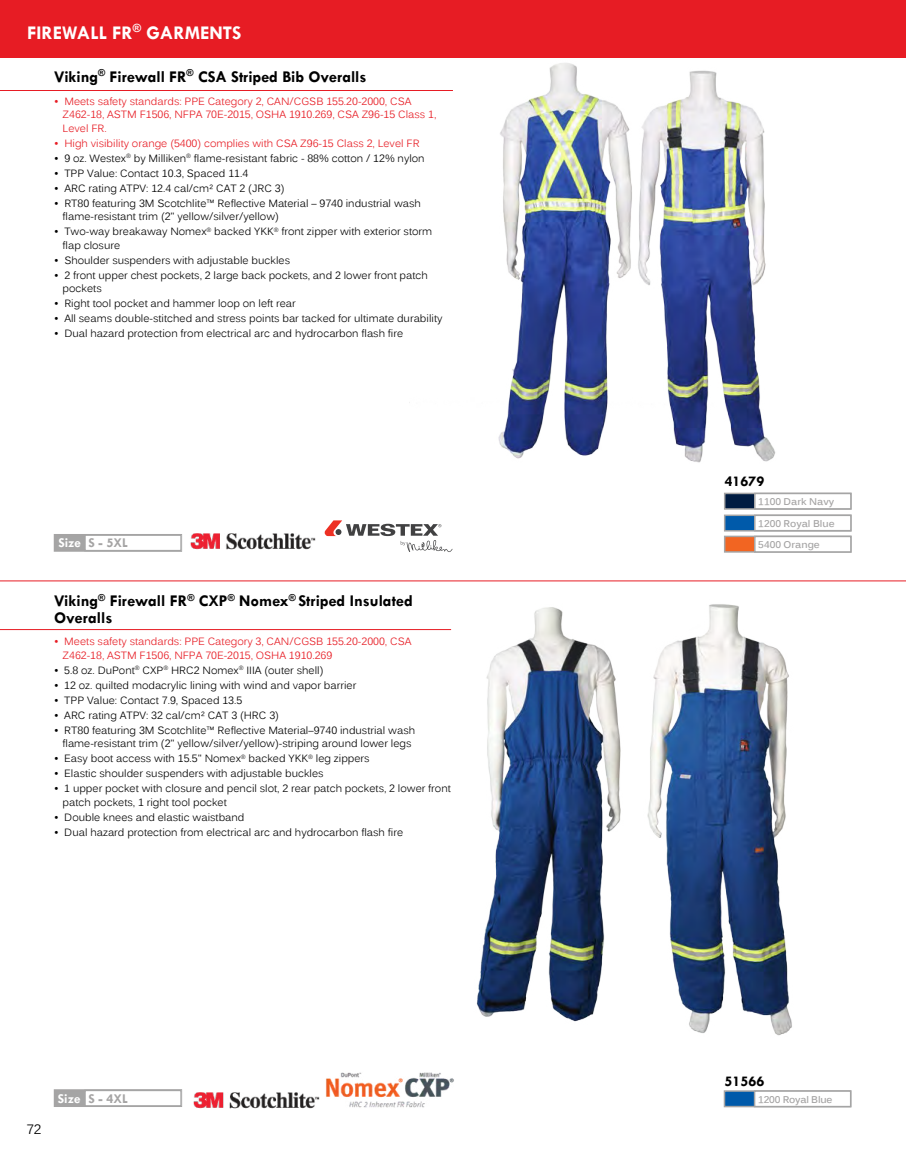
<style>
.page{position:relative;width:906px;height:1161px;background:#fff}
.page>*{position:absolute;margin:0;border:0;box-sizing:border-box;transform-origin:0 0}
.t1{font:700 19.5px "Tw Cen";color:#fff}
.t2{font:700 16.5px/16.5px "Tw Cen";color:#000}
.t3{font:700 15px "Tw Cen";color:#000}
.t4{font:700 13.5px "Tw Cen";color:#a5a4a4}
.t5{font:13.5px "Kalinga";color:#000}
.t6{font:10.5px/13.5px "Kalinga";color:#000}
.t7{font:10.5px/13.5px "Kalinga";color:#e71c24}
.t8{font:700 9.75px/21.1px "Kalinga";color:#a5a4a4}
.s1{color:#fff}
</style>
<div class="page">
<div style="left:0;top:0;width:906px;height:57px;background:#e71c24"></div>
<hr style="left:0;top:629px;width:451px;height:1px;background:#e71c24">
<img style="left:325px;top:1072px;width:129px;height:36px">
<div style="left:55px;top:1090px;width:126px;height:16px;background:#a5a5a5"></div>
<div style="left:54px;top:1089px;width:128px;height:18px;border:2px solid #a5a4a4"></div>
<div style="left:85px;top:1090px;width:96px;height:16px;background:#fff"></div>
<div style="left:84px;top:1089px;width:98px;height:17px;border:2px solid #a5a5a5"></div>
<div style="left:724px;top:1091px;width:126px;height:15px;background:#005aaa"></div>
<div style="left:723px;top:1090px;width:128px;height:17px;border:2px solid #a5a4a4"></div>
<div style="left:754px;top:1091px;width:96px;height:15px;background:#fff"></div>
<div style="left:754px;top:1090px;width:97px;height:17px;border:2px solid #a5a5a5"></div>
<img style="left:193px;top:1092px;width:127px;height:17px">
<hr style="left:0;top:580px;width:906px;height:1px;background:#e71c24">
<hr style="left:0;top:90px;width:453px;height:1px;background:#e71c24">
<div style="left:55px;top:535px;width:126px;height:16px;background:#a5a5a5"></div>
<div style="left:54px;top:534px;width:128px;height:18px;border:2px solid #a5a4a4"></div>
<div style="left:85px;top:535px;width:96px;height:16px;background:#fff"></div>
<div style="left:84px;top:534px;width:98px;height:17px;border:2px solid #a5a5a5"></div>
<img style="left:190px;top:533px;width:126px;height:17px">
<svg style="left:325px;top:520px;width:127px;height:32px"></svg>
<div style="left:724px;top:493px;width:126px;height:16px;background:#001c42"></div>
<div style="left:724px;top:493px;width:127px;height:17px;border:2px solid #a5a4a4"></div>
<div style="left:755px;top:493px;width:96px;height:16px;background:#fff"></div>
<div style="left:754px;top:493px;width:97px;height:17px;border:2px solid #a5a5a5"></div>
<div style="left:724px;top:515px;width:126px;height:16px;background:#005aaa"></div>
<div style="left:724px;top:514px;width:127px;height:17px;border:2px solid #a5a4a4"></div>
<div style="left:755px;top:515px;width:96px;height:16px;background:#fff"></div>
<div style="left:754px;top:514px;width:97px;height:17px;border:2px solid #a5a5a5"></div>
<div style="left:724px;top:536px;width:126px;height:16px;background:#f26522"></div>
<div style="left:724px;top:536px;width:127px;height:17px;border:2px solid #a5a4a4"></div>
<div style="left:755px;top:536px;width:96px;height:16px;background:#fff"></div>
<div style="left:754px;top:536px;width:97px;height:17px;border:2px solid #a5a5a5"></div>
<img style="left:410px;top:57px;width:145px;height:402px">
<img style="left:555px;top:57px;width:303px;height:442px">
<img style="left:396px;top:607px;width:176px;height:413px">
<img style="left:572px;top:604px;width:220px;height:432px">
<h1 class="t1" style="left:27px;top:21px;width:216px">FIREWALL FR<sup>®</sup> GARMENTS</h1>
<h2 class="t2" style="left:54px;top:68px;width:314px">Viking<sup>®</sup> Firewall FR<sup>®</sup> CSA Striped Bib Overalls</h2>
<p class="t7" style="left:63px;top:95px;width:375px;text-indent:-9px">• Meets safety standards: PPE Category 2, CAN/CGSB 155.20-2000, CSA<br>Z462-18, ASTM F1506, NFPA 70E-2015, OSHA 1910.269, CSA Z96-15 Class 1,<br>Level FR.</p>
<p class="t7" style="left:54px;top:137px;width:367px">• High visibility orange (5400) complies with CSA Z96-15 Class 2, Level FR</p>
<p class="t6" style="left:54px;top:152px;width:372px">• 9 oz. Westex<sup>®</sup> by Milliken<sup>®</sup> flame-resistant fabric - 88% cotton / 12% nylon</p>
<p class="t6" style="left:54px;top:167px;width:196px">• TPP Value: Contact 10.3, Spaced 11.4</p>
<p class="t6" style="left:54px;top:182px;width:232px">• ARC rating ATPV: 12.4 cal/cm² CAT 2 (JRC 3)</p>
<p class="t6" style="left:63px;top:197px;width:360px;text-indent:-9px">• RT80 featuring 3M Scotchlite™ Reflective Material – 9740 industrial wash flame-resistant trim (2" yellow/silver/yellow)</p>
<p class="t6" style="left:63px;top:226px;width:371px;text-indent:-9px">• Two-way breakaway Nomex<sup>®</sup> backed YKK<sup>®</sup> front zipper with exterior storm flap closure</p>
<p class="t6" style="left:54px;top:254px;width:237px">• Shoulder suspenders with adjustable buckles</p>
<p class="t6" style="left:63px;top:269px;width:367px;text-indent:-9px">• 2 front upper chest pockets, 2 large back pockets, and 2 lower front patch pockets</p>
<p class="t6" style="left:54px;top:298px;width:243px">• Right tool pocket and hammer loop on left rear</p>
<p class="t6" style="left:54px;top:313px;width:390px">• All seams double-stitched and stress points bar tacked for ultimate durability</p>
<p class="t6" style="left:54px;top:328px;width:351px">• Dual hazard protection from electrical arc and hydrocarbon flash fire</p>
<p class="t4" style="left:58px;top:535px;width:71px"><span class="s1">Size</span> S - 5XL</p>
<h2 class="t2" style="left:54px;top:592px;width:360px">Viking<sup>®</sup> Firewall FR<sup>®</sup> CXP<sup>®</sup> Nomex<sup>®</sup> Striped Insulated<br>Overalls</h2>
<p class="t7" style="left:63px;top:636px;width:350px;text-indent:-9px">• Meets safety standards: PPE Category 3, CAN/CGSB 155.20-2000, CSA<br>Z462-18, ASTM F1506, NFPA 70E-2015, OSHA 1910.269</p>
<p class="t6" style="left:54px;top:664px;width:271px">• 5.8 oz. DuPont<sup>®</sup> CXP<sup>®</sup> HRC2 Nomex<sup>®</sup> IIIA (outer shell)</p>
<p class="t6" style="left:54px;top:679px;width:304px">• 12 oz. quilted modacrylic lining with wind and vapor barrier</p>
<p class="t6" style="left:54px;top:694px;width:190px">• TPP Value: Contact 7.9, Spaced 13.5</p>
<p class="t6" style="left:54px;top:709px;width:226px">• ARC rating ATPV: 32 cal/cm² CAT 3 (HRC 3)</p>
<p class="t6" style="left:54px;top:724px;width:363px;text-align:center">• RT80 featuring 3M Scotchlite™ Reflective Material–9740 industrial wash flame-resistant trim (2" yellow/silver/yellow)-striping around lower legs</p>
<p class="t6" style="left:54px;top:753px;width:317px">• Easy boot access with 15.5" Nomex<sup>®</sup> backed YKK<sup>®</sup> leg zippers</p>
<p class="t6" style="left:54px;top:768px;width:271px">• Elastic shoulder suspenders with adjustable buckles</p>
<p class="t6" style="left:63px;top:783px;width:390px;text-indent:-9px">• 1 upper pocket with closure and pencil slot, 2 rear patch pockets, 2 lower front patch pockets, 1 right tool pocket</p>
<p class="t6" style="left:54px;top:811px;width:192px">• Double knees and elastic waistband</p>
<p class="t6" style="left:54px;top:826px;width:351px">• Dual hazard protection from electrical arc and hydrocarbon flash fire</p>
<h3 class="t3" style="left:724px;top:472px;width:41px">41679</h3>
<p class="t8" style="left:758px;top:492px;width:77px">1100 Dark Navy</p>
<p class="t8" style="left:758px;top:514px;width:78px">1200 Royal Blue<br>5400 Orange</p>
<h3 class="t3" style="left:724px;top:1072px;width:41px">51566</h3>
<p class="t5" style="left:26px;top:1120px;width:17px">72</p>
<p class="t4" style="left:58px;top:1090px;width:72px"><span class="s1">Size</span> S - 4XL</p>
<p class="t8" style="left:758px;top:1090px;width:76px">1200 Royal Blue</p>
</div>
